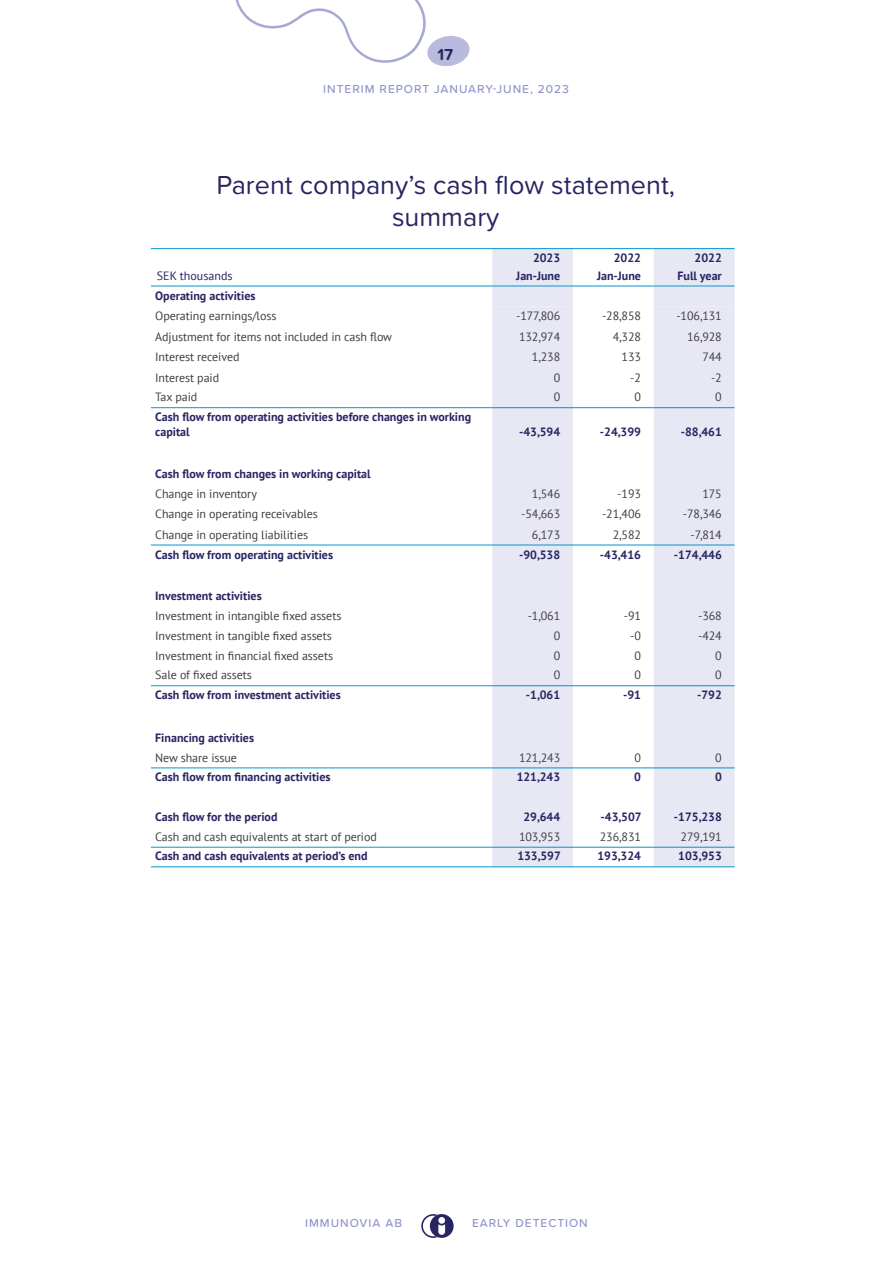
<style>
.page{position:relative;width:893px;height:1263px;background:#fff}
.page>*{position:absolute;margin:0;border:0;box-sizing:border-box;transform-origin:0 0}
.t1{font:27px/32.4px "Proxima Soft";color:#282562;text-align:center}
.t2{font:700 16.5px "Proxima Soft";color:#282562}
.t3{font:12px "PT Sans";letter-spacing:-.005em;color:#3e3e3f}
.t4{font:700 12px/15px "PT Sans";color:#282562}
.t5{font:500 12px "Proxima Soft";letter-spacing:.08em;color:#8f95ca}
.t6{font:500 12px "Proxima Soft";letter-spacing:.08em;color:#9195ca}
.t7{font:12px "PT Sans";color:#282562}
</style>
<div class="page">
<svg style="left:421px;top:1214px;width:33px;height:24px"></svg>
<svg style="left:235px;top:0;width:235px;height:66px"></svg>
<svg style="left:492px;top:249px;width:243px;height:57px"></svg>
<svg style="left:492px;top:306px;width:243px;height:560px;fill:#e7e8f4"></svg>
<hr style="left:151px;top:248px;width:341px;height:1px;background:#0099d1">
<hr style="left:492px;top:248px;width:81px;height:1px;background:#0099d1">
<hr style="left:573px;top:248px;width:81px;height:1px;background:#0099d1">
<hr style="left:654px;top:248px;width:81px;height:1px;background:#0099d1">
<hr style="left:151px;top:286px;width:341px;height:1px;background:#0099d1">
<hr style="left:492px;top:286px;width:81px;height:1px;background:#0099d1">
<hr style="left:573px;top:286px;width:81px;height:1px;background:#0099d1">
<hr style="left:654px;top:286px;width:81px;height:1px;background:#0099d1">
<hr style="left:151px;top:407px;width:341px;height:1px;background:#0099d1">
<hr style="left:492px;top:407px;width:81px;height:1px;background:#0097ca">
<hr style="left:573px;top:407px;width:81px;height:1px;background:#0097ca">
<hr style="left:654px;top:407px;width:81px;height:1px;background:#0097ca">
<hr style="left:151px;top:545px;width:341px;height:1px;background:#0099d1">
<hr style="left:492px;top:545px;width:81px;height:1px;background:#0097ca">
<hr style="left:573px;top:545px;width:81px;height:1px;background:#0097ca">
<hr style="left:654px;top:545px;width:81px;height:1px;background:#0097ca">
<hr style="left:151px;top:685px;width:341px;height:1px;background:#0099d1">
<hr style="left:492px;top:685px;width:81px;height:1px;background:#0097ca">
<hr style="left:573px;top:685px;width:81px;height:1px;background:#0097ca">
<hr style="left:654px;top:685px;width:81px;height:1px;background:#0097ca">
<hr style="left:151px;top:767px;width:341px;height:1px;background:#0099d1">
<hr style="left:492px;top:767px;width:81px;height:1px;background:#0097ca">
<hr style="left:573px;top:767px;width:81px;height:1px;background:#0097ca">
<hr style="left:654px;top:767px;width:81px;height:1px;background:#0097ca">
<hr style="left:151px;top:847px;width:341px;height:1px;background:#0099d1">
<hr style="left:492px;top:847px;width:81px;height:1px;background:#0097ca">
<hr style="left:573px;top:847px;width:81px;height:1px;background:#0097ca">
<hr style="left:654px;top:847px;width:81px;height:1px;background:#0097ca">
<hr style="left:151px;top:866px;width:341px;height:1px;background:#0099d1">
<hr style="left:492px;top:866px;width:81px;height:1px;background:#0097ca">
<hr style="left:573px;top:866px;width:81px;height:1px;background:#0097ca">
<hr style="left:654px;top:866px;width:81px;height:1px;background:#0097ca">
<h2 class="t2" style="left:438px;top:42px;width:17px">17</h2>
<p class="t5" style="left:323px;top:80px;width:247px">INTERIM REPORT JANUARY-JUNE, 2023</p>
<p class="t1" style="left:216px;top:167px;width:460px">Parent company’s cash flow statement, summary</p>
<p class="t7" style="left:157px;top:268px;width:77px">SEK thousands</p>
<p class="t4" style="left:533px;top:250px;width:29px">2023</p>
<p class="t4" style="left:516px;top:268px;width:45px">Jan-June</p>
<p class="t4" style="left:614px;top:250px;width:29px">2022</p>
<p class="t4" style="left:597px;top:268px;width:45px">Jan-June</p>
<p class="t4" style="left:695px;top:250px;width:29px">2022</p>
<p class="t4" style="left:677px;top:268px;width:46px">Full year</p>
<p class="t4" style="left:155px;top:288px;width:102px">Operating activities</p>
<p class="t3" style="left:155px;top:308px;width:123px">Operating earnings/loss</p>
<p class="t3" style="left:516px;top:308px;width:46px">-177,806</p>
<p class="t3" style="left:602px;top:308px;width:40px">-28,858</p>
<p class="t3" style="left:676px;top:308px;width:47px">-106,131</p>
<p class="t3" style="left:155px;top:329px;width:238px">Adjustment for items not included in cash flow</p>
<p class="t3" style="left:519px;top:329px;width:43px">132,974</p>
<p class="t3" style="left:613px;top:329px;width:30px">4,328</p>
<p class="t3" style="left:687px;top:329px;width:36px">16,928</p>
<p class="t3" style="left:155px;top:349px;width:86px">Interest received</p>
<p class="t3" style="left:532px;top:349px;width:30px">1,238</p>
<p class="t3" style="left:621px;top:349px;width:21px">133</p>
<p class="t3" style="left:702px;top:349px;width:21px">744</p>
<p class="t3" style="left:155px;top:370px;width:65px">Interest paid</p>
<p class="t3" style="left:554px;top:370px;width:8px">0</p>
<p class="t3" style="left:630px;top:370px;width:12px">-2</p>
<p class="t3" style="left:711px;top:370px;width:12px">-2</p>
<p class="t3" style="left:155px;top:389px;width:44px">Tax paid</p>
<p class="t3" style="left:554px;top:389px;width:8px">0</p>
<p class="t3" style="left:634px;top:389px;width:8px">0</p>
<p class="t3" style="left:715px;top:389px;width:8px">0</p>
<p class="t4" style="left:155px;top:409px;width:317px">Cash flow from operating activities before changes in working capital</p>
<p class="t4" style="left:519px;top:424px;width:43px">-43,594</p>
<p class="t4" style="left:600px;top:424px;width:43px">-24,399</p>
<p class="t4" style="left:681px;top:424px;width:43px">-88,461</p>
<p class="t4" style="left:155px;top:466px;width:217px">Cash flow from changes in working capital</p>
<p class="t3" style="left:155px;top:486px;width:103px">Change in inventory</p>
<p class="t3" style="left:532px;top:486px;width:30px">1,546</p>
<p class="t3" style="left:617px;top:486px;width:25px">-193</p>
<p class="t3" style="left:702px;top:486px;width:21px">175</p>
<p class="t3" style="left:155px;top:506px;width:164px">Change in operating receivables</p>
<p class="t3" style="left:521px;top:506px;width:40px">-54,663</p>
<p class="t3" style="left:602px;top:506px;width:40px">-21,406</p>
<p class="t3" style="left:683px;top:506px;width:40px">-78,346</p>
<p class="t3" style="left:155px;top:527px;width:154px">Change in operating liabilities</p>
<p class="t3" style="left:532px;top:527px;width:30px">6,173</p>
<p class="t3" style="left:613px;top:527px;width:30px">2,582</p>
<p class="t3" style="left:691px;top:527px;width:33px">-7,814</p>
<p class="t4" style="left:155px;top:547px;width:179px">Cash flow from operating activities</p>
<p class="t4" style="left:519px;top:547px;width:43px">-90,538</p>
<p class="t4" style="left:600px;top:547px;width:43px">-43,416</p>
<p class="t4" style="left:674px;top:547px;width:49px">-174,446</p>
<p class="t4" style="left:155px;top:588px;width:108px">Investment activities</p>
<p class="t3" style="left:155px;top:608px;width:188px">Investment in intangible fixed assets</p>
<p class="t3" style="left:528px;top:608px;width:34px">-1,061</p>
<p class="t3" style="left:624px;top:608px;width:19px">-91</p>
<p class="t3" style="left:698px;top:608px;width:25px">-368</p>
<p class="t3" style="left:155px;top:628px;width:178px">Investment in tangible fixed assets</p>
<p class="t3" style="left:554px;top:628px;width:8px">0</p>
<p class="t3" style="left:630px;top:628px;width:12px">-0</p>
<p class="t3" style="left:698px;top:628px;width:25px">-424</p>
<p class="t3" style="left:155px;top:648px;width:179px">Investment in financial fixed assets</p>
<p class="t3" style="left:554px;top:648px;width:8px">0</p>
<p class="t3" style="left:634px;top:648px;width:8px">0</p>
<p class="t3" style="left:715px;top:648px;width:8px">0</p>
<p class="t3" style="left:155px;top:667px;width:98px">Sale of fixed assets</p>
<p class="t3" style="left:554px;top:667px;width:8px">0</p>
<p class="t3" style="left:634px;top:667px;width:8px">0</p>
<p class="t3" style="left:715px;top:667px;width:8px">0</p>
<p class="t4" style="left:155px;top:687px;width:187px">Cash flow from investment activities</p>
<p class="t4" style="left:526px;top:687px;width:36px">-1,061</p>
<p class="t4" style="left:623px;top:687px;width:19px">-91</p>
<p class="t4" style="left:697px;top:687px;width:26px">-792</p>
<p class="t4" style="left:155px;top:730px;width:100px">Financing activities</p>
<p class="t3" style="left:155px;top:750px;width:83px">New share issue</p>
<p class="t3" style="left:519px;top:750px;width:43px">121,243</p>
<p class="t3" style="left:634px;top:750px;width:8px">0</p>
<p class="t3" style="left:715px;top:750px;width:8px">0</p>
<p class="t4" style="left:155px;top:769px;width:177px">Cash flow from financing activities</p>
<p class="t4" style="left:517px;top:769px;width:45px">121,243</p>
<p class="t4" style="left:634px;top:769px;width:8px">0</p>
<p class="t4" style="left:715px;top:769px;width:8px">0</p>
<p class="t4" style="left:155px;top:809px;width:124px">Cash flow for the period</p>
<p class="t4" style="left:523px;top:809px;width:38px">29,644</p>
<p class="t4" style="left:601px;top:809px;width:43px">-43,507</p>
<p class="t4" style="left:674px;top:809px;width:49px">-175,238</p>
<p class="t3" style="left:155px;top:829px;width:223px">Cash and cash equivalents at start of period</p>
<p class="t3" style="left:519px;top:829px;width:43px">103,953</p>
<p class="t3" style="left:600px;top:829px;width:43px">236,831</p>
<p class="t3" style="left:681px;top:829px;width:43px">279,191</p>
<p class="t4" style="left:155px;top:848px;width:214px">Cash and cash equivalents at period’s end</p>
<p class="t4" style="left:517px;top:848px;width:45px">133,597</p>
<p class="t4" style="left:597px;top:848px;width:45px">193,324</p>
<p class="t4" style="left:678px;top:848px;width:45px">103,953</p>
<p class="t6" style="left:305px;top:1214px;width:99px">IMMUNOVIA AB</p>
<p class="t6" style="left:472px;top:1214px;width:117px">EARLY DETECTION</p>
</div>
